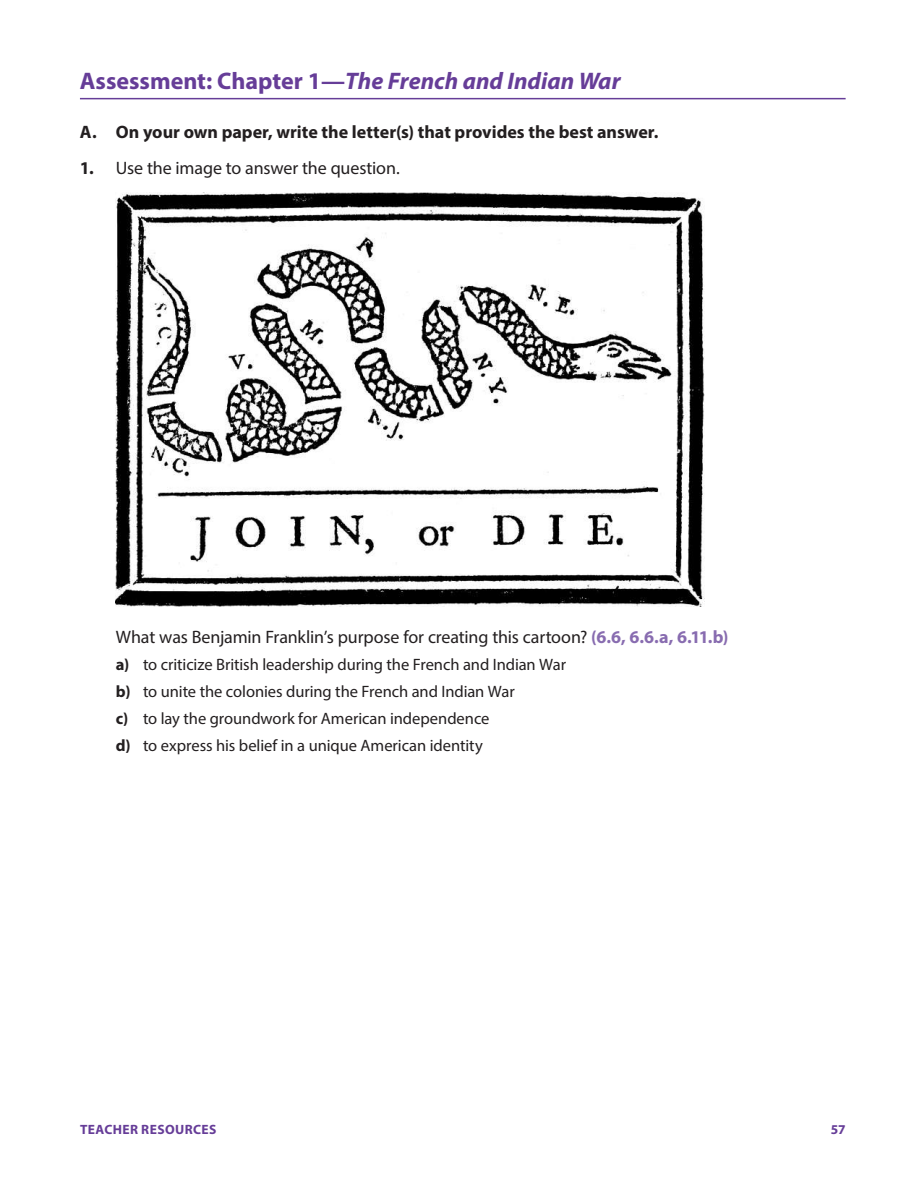
<style>
.page{position:relative;width:919px;height:1189px;background:#fff}
.page>*{position:absolute;margin:0;border:0;box-sizing:border-box;transform-origin:0 0}
.t1{font:italic 700 24px "Myriad Pro";color:#663d98}
.t2{font:18px "Myriad Pro";letter-spacing:-.01em;color:#231f20}
.t3{font:700 18px "Myriad Pro";color:#231f20}
.t4{font:16.5px/27px "Myriad Pro";letter-spacing:-.005em;color:#231f20}
.t5{font:700 13.5px "Myriad Pro";letter-spacing:.03em;color:#663d98}
.s1{font-style:normal}
.s2{font-weight:700}
.s3{font-weight:700;color:#886cb0}
</style>
<div class="page">
<hr style="left:80px;top:98px;width:765px;height:1px;background:#663d98">
<img style="left:116px;top:193px;width:587px;height:413px">
<h1 class="t1" style="left:80px;top:65px;width:542px"><span class="s1">Assessment: Chapter 1—</span>The French and Indian War</h1>
<p class="t3" style="left:80px;top:120px;width:580px">A. On your own paper, write the letter(s) that provides the best answer.</p>
<p class="t2" style="left:80px;top:157px;width:321px"><span class="s2">1.</span> Use the image to answer the question.</p>
<p class="t2" style="left:116px;top:625px;width:614px">What was Benjamin Franklin’s purpose for creating this cartoon? <span class="s3">(6.6, 6.6.a, 6.11.b)</span></p>
<p class="t4" style="left:116px;top:650px;width:451px"><span class="s2">a)</span> to criticize British leadership during the French and Indian War <span class="s2">b)</span> to unite the colonies during the French and Indian War<br><span class="s2">c)</span> to lay the groundwork for American independence<br><span class="s2">d)</span> to express his belief in a unique American identity</p>
<p class="t5" style="left:80px;top:1121px;width:138px">TEACHER RESOURCES</p>
<p class="t5" style="left:830px;top:1121px;width:16px">57</p>
</div>
